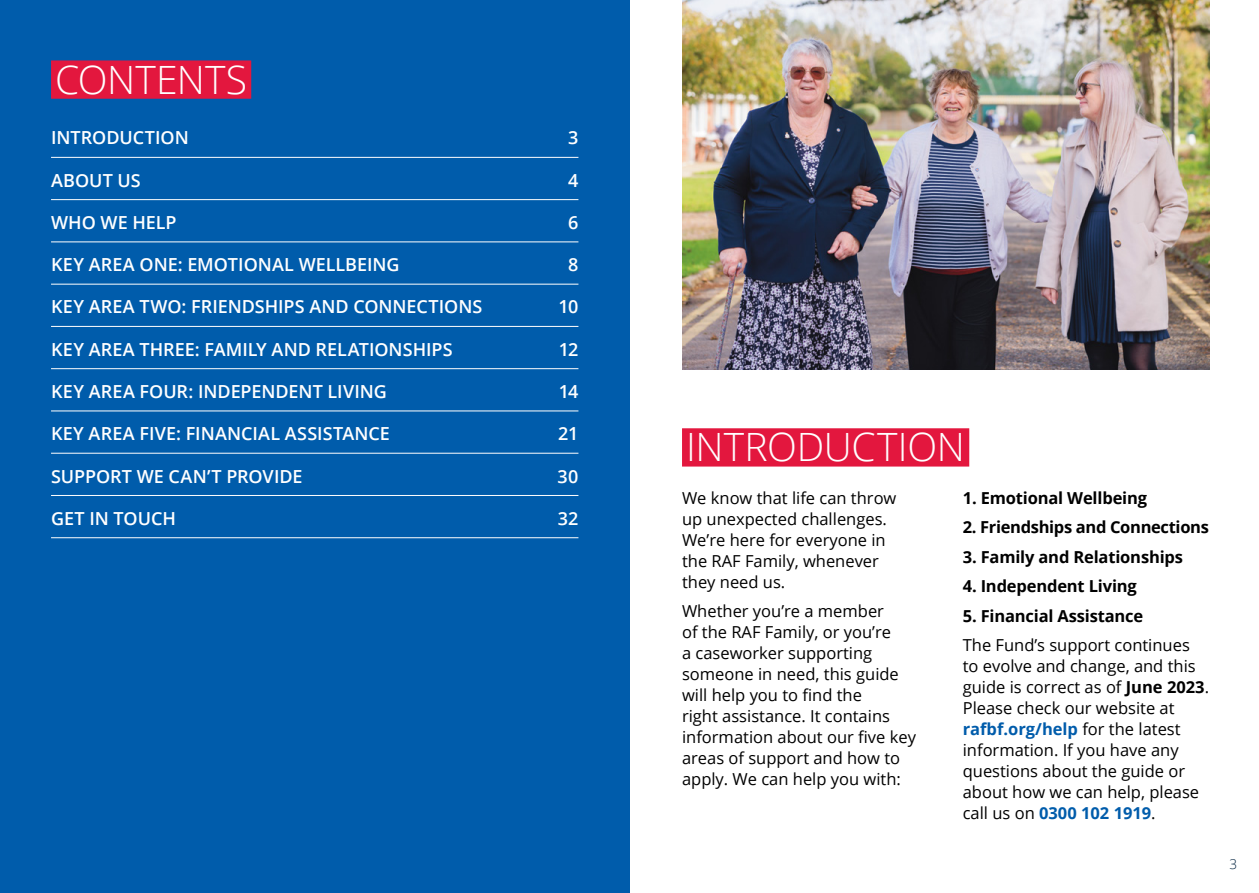
<style>
.page{position:relative;width:1259px;height:893px;background:#fff}
.page>*{position:absolute;margin:0;border:0;box-sizing:border-box;transform-origin:0 0}
.t1{font:300 39px "Open Sans";letter-spacing:-.01em;color:#fff}
.t2{font:600 18px "Open Sans";color:#fff}
.t3{font:16.5px/21px "Open Sans";color:#000}
.t4{font:700 16.5px "Open Sans";letter-spacing:-.01em;color:#000}
.t5{font:300 13.5px "Open Sans";color:#042440}
.s1{font-weight:700}
.s2{font-weight:700;color:#005cab}
</style>
<div class="page">
<div style="left:0;top:0;width:629px;height:893px;background:#005cab"></div>
<div style="left:51px;top:60px;width:200px;height:39px;background:#e3173e"></div>
<hr style="left:51px;top:157px;width:527px;height:1px;background:#fff">
<hr style="left:51px;top:199px;width:527px;height:1px;background:#fff">
<hr style="left:51px;top:242px;width:527px;height:1px;background:#fff">
<hr style="left:51px;top:284px;width:527px;height:1px;background:#fff">
<hr style="left:51px;top:326px;width:527px;height:1px;background:#fff">
<hr style="left:51px;top:368px;width:527px;height:1px;background:#fff">
<hr style="left:51px;top:411px;width:527px;height:1px;background:#fff">
<hr style="left:51px;top:453px;width:527px;height:1px;background:#fff">
<hr style="left:51px;top:495px;width:527px;height:1px;background:#fff">
<hr style="left:51px;top:537px;width:527px;height:1px;background:#fff">
<div style="left:682px;top:428px;width:287px;height:39px;background:#e3173e"></div>
<img style="left:682px;top:0;width:527px;height:370px">
<h1 class="t1" style="left:55px;top:53px;width:193px">CONTENTS</h1>
<p class="t2" style="left:51px;top:126px;width:139px">INTRODUCTION</p>
<p class="t2" style="left:568px;top:126px;width:12px">3</p>
<p class="t2" style="left:51px;top:168px;width:91px">ABOUT US</p>
<p class="t2" style="left:568px;top:168px;width:12px">4</p>
<p class="t2" style="left:51px;top:210px;width:127px">WHO WE HELP</p>
<p class="t2" style="left:568px;top:210px;width:12px">6</p>
<p class="t2" style="left:51px;top:252px;width:350px">KEY AREA ONE: EMOTIONAL WELLBEING</p>
<p class="t2" style="left:568px;top:252px;width:12px">8</p>
<p class="t2" style="left:51px;top:295px;width:433px">KEY AREA TWO: FRIENDSHIPS AND CONNECTIONS</p>
<p class="t2" style="left:558px;top:295px;width:21px">10</p>
<p class="t2" style="left:51px;top:337px;width:403px">KEY AREA THREE: FAMILY AND RELATIONSHIPS</p>
<p class="t2" style="left:559px;top:337px;width:21px">12</p>
<p class="t2" style="left:51px;top:379px;width:337px">KEY AREA FOUR: INDEPENDENT LIVING</p>
<p class="t2" style="left:559px;top:379px;width:21px">14</p>
<p class="t2" style="left:51px;top:421px;width:340px">KEY AREA FIVE: FINANCIAL ASSISTANCE</p>
<p class="t2" style="left:558px;top:421px;width:22px">21</p>
<p class="t2" style="left:51px;top:464px;width:253px">SUPPORT WE CAN’T PROVIDE</p>
<p class="t2" style="left:557px;top:464px;width:22px">30</p>
<p class="t2" style="left:51px;top:506px;width:126px">GET IN TOUCH</p>
<p class="t2" style="left:558px;top:506px;width:22px">32</p>
<h1 class="t1" style="left:686px;top:421px;width:280px">INTRODUCTION</h1>
<p class="t3" style="left:682px;top:487px;width:216px">We know that life can throw up unexpected challenges.<br>We’re here for everyone in the RAF Family, whenever they need us.</p>
<p class="t3" style="left:682px;top:600px;width:235px">Whether you’re a member<br>of the RAF Family, or you’re<br>a caseworker supporting someone in need, this guide will help you to find the<br>right assistance. It contains information about our five key areas of support and how to apply. We can help you with:</p>
<p class="t4" style="left:962px;top:486px;width:186px">1. Emotional Wellbeing</p>
<p class="t4" style="left:962px;top:516px;width:248px">2. Friendships and Connections</p>
<p class="t4" style="left:962px;top:545px;width:222px">3. Family and Relationships</p>
<p class="t4" style="left:962px;top:575px;width:176px">4. Independent Living</p>
<p class="t4" style="left:962px;top:604px;width:182px">5. Financial Assistance</p>
<p class="t3" style="left:962px;top:634px;width:248px">The Fund’s support continues to evolve and change, and this guide is correct as of <span class="s1">June 2023</span>.<br>Please check our website at <span class="s2">rafbf.org/help</span> for the latest information. If you have any questions about the guide or about how we can help, please call us on <span class="s2">0300 102 1919</span>.</p>
<p class="t5" style="left:1229px;top:855px;width:9px">3</p>
</div>
